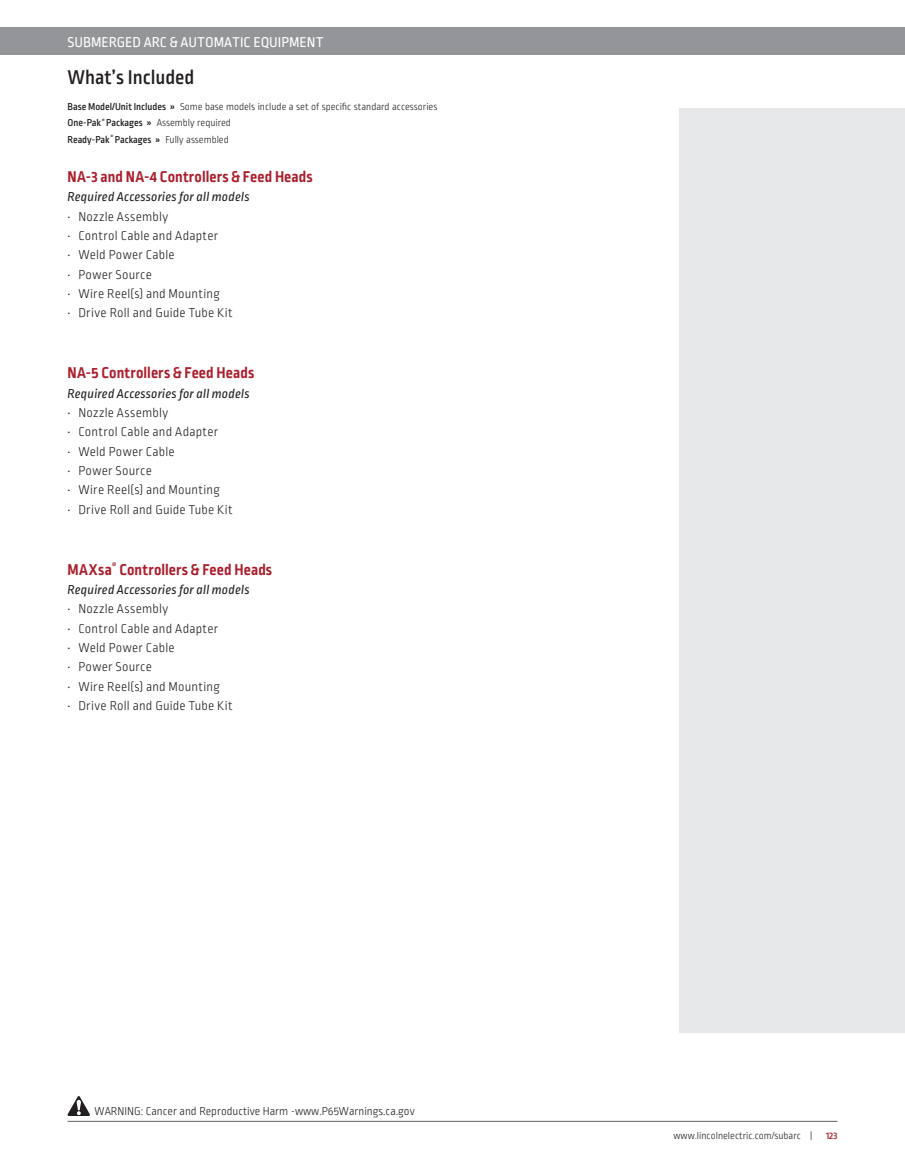
<style>
.page{position:relative;width:905px;height:1175px;background:#fff}
.page>*{position:absolute;margin:0;border:0;box-sizing:border-box;transform-origin:0 0}
.t1{font:500 21px "Ropa Sans Pro";color:#231f20}
.What_s_Included-Head{font:700 16.5px "Ropa Sans Pro";letter-spacing:.01em;color:#ab1e2c}
.t2{font:15px "Ropa Sans Pro";color:#fff}
.What_s_Included-Text{font:300 13.5px "Ropa Sans Pro";letter-spacing:.015em;color:#231f20}
.What_s_Included-Subh{font:italic 13.5px "Ropa Sans Pro";letter-spacing:.015em;color:#231f20}
.Captions_1{font:300 12px "Ropa Sans Pro";color:#231f20}
.t3{font:300 10.5px "Ropa Sans Pro";color:#231f20}
.t4{font:500 10.5px "Ropa Sans Pro";color:#231f20}
.t5{font:500 10.5px "Ropa Sans Pro";color:#ab1e2c}
.s1{font-weight:500}
.s2{font-weight:300}
</style>
<div class="page">
<div style="left:0;top:27px;width:904px;height:27px;background:#939598"></div>
<hr style="left:68px;top:1120px;width:769px;height:1px;background:#636366">
<div style="left:679px;top:108px;width:225px;height:924px;background:#e6e7e9"></div>
<svg style="left:67px;top:1096px;width:23px;height:20px"></svg>
<p class="t2" style="left:68px;top:34px;width:257px">SUBMERGED ARC &amp; AUTOMATIC EQUIPMENT</p>
<p class="t1" style="left:68px;top:66px;width:128px">What’s Included</p>
<p class="t3" style="left:68px;top:101px;width:371px"><span class="s1">Base Model/Unit Includes »</span> Some base models include a set of specific standard accessories</p>
<p class="t4" style="left:68px;top:117px;width:165px">One-Pak<sup>®</sup> Packages » <span class="s2">Assembly required</span></p>
<p class="t4" style="left:67px;top:133px;width:163px">Ready-Pak<sup>®</sup> Packages » <span class="s2">Fully assembled</span></p>
<p class="What_s_Included-Head" style="left:68px;top:167px;width:247px">NA-3 and NA-4 Controllers &amp; Feed Heads</p>
<p class="What_s_Included-Subh" style="left:67px;top:189px;width:184px">Required Accessories for all models</p>
<p class="What_s_Included-Text" style="left:68px;top:209px;width:102px">• Nozzle Assembly</p>
<p class="What_s_Included-Text" style="left:68px;top:228px;width:152px">• Control Cable and Adapter</p>
<p class="What_s_Included-Text" style="left:68px;top:248px;width:109px">• Weld Power Cable</p>
<p class="What_s_Included-Text" style="left:68px;top:267px;width:86px">• Power Source</p>
<p class="What_s_Included-Text" style="left:68px;top:286px;width:154px">• Wire Reel(s) and Mounting</p>
<p class="What_s_Included-Text" style="left:68px;top:306px;width:167px">• Drive Roll and Guide Tube Kit</p>
<p class="What_s_Included-Head" style="left:68px;top:363px;width:188px">NA-5 Controllers &amp; Feed Heads</p>
<p class="What_s_Included-Subh" style="left:67px;top:386px;width:184px">Required Accessories for all models</p>
<p class="What_s_Included-Text" style="left:68px;top:405px;width:102px">• Nozzle Assembly</p>
<p class="What_s_Included-Text" style="left:68px;top:425px;width:152px">• Control Cable and Adapter</p>
<p class="What_s_Included-Text" style="left:68px;top:444px;width:109px">• Weld Power Cable</p>
<p class="What_s_Included-Text" style="left:68px;top:463px;width:86px">• Power Source</p>
<p class="What_s_Included-Text" style="left:68px;top:483px;width:154px">• Wire Reel(s) and Mounting</p>
<p class="What_s_Included-Text" style="left:68px;top:502px;width:167px">• Drive Roll and Guide Tube Kit</p>
<p class="What_s_Included-Head" style="left:68px;top:560px;width:206px">MAXsa<sup>®</sup> Controllers &amp; Feed Heads</p>
<p class="What_s_Included-Subh" style="left:67px;top:582px;width:184px">Required Accessories for all models</p>
<p class="What_s_Included-Text" style="left:68px;top:602px;width:102px">• Nozzle Assembly</p>
<p class="What_s_Included-Text" style="left:68px;top:621px;width:152px">• Control Cable and Adapter</p>
<p class="What_s_Included-Text" style="left:68px;top:640px;width:109px">• Weld Power Cable</p>
<p class="What_s_Included-Text" style="left:68px;top:659px;width:86px">• Power Source</p>
<p class="What_s_Included-Text" style="left:68px;top:679px;width:154px">• Wire Reel(s) and Mounting</p>
<p class="What_s_Included-Text" style="left:68px;top:698px;width:167px">• Drive Roll and Guide Tube Kit</p>
<p class="Captions_1" style="left:95px;top:1105px;width:322px">WARNING: Cancer and Reproductive Harm -www.P65Warnings.ca.gov</p>
<p class="t3" style="left:673px;top:1130px;width:140px">www.lincolnelectric.com/subarc |</p>
<p class="t5" style="left:826px;top:1129px;width:13px">123</p>
</div>
